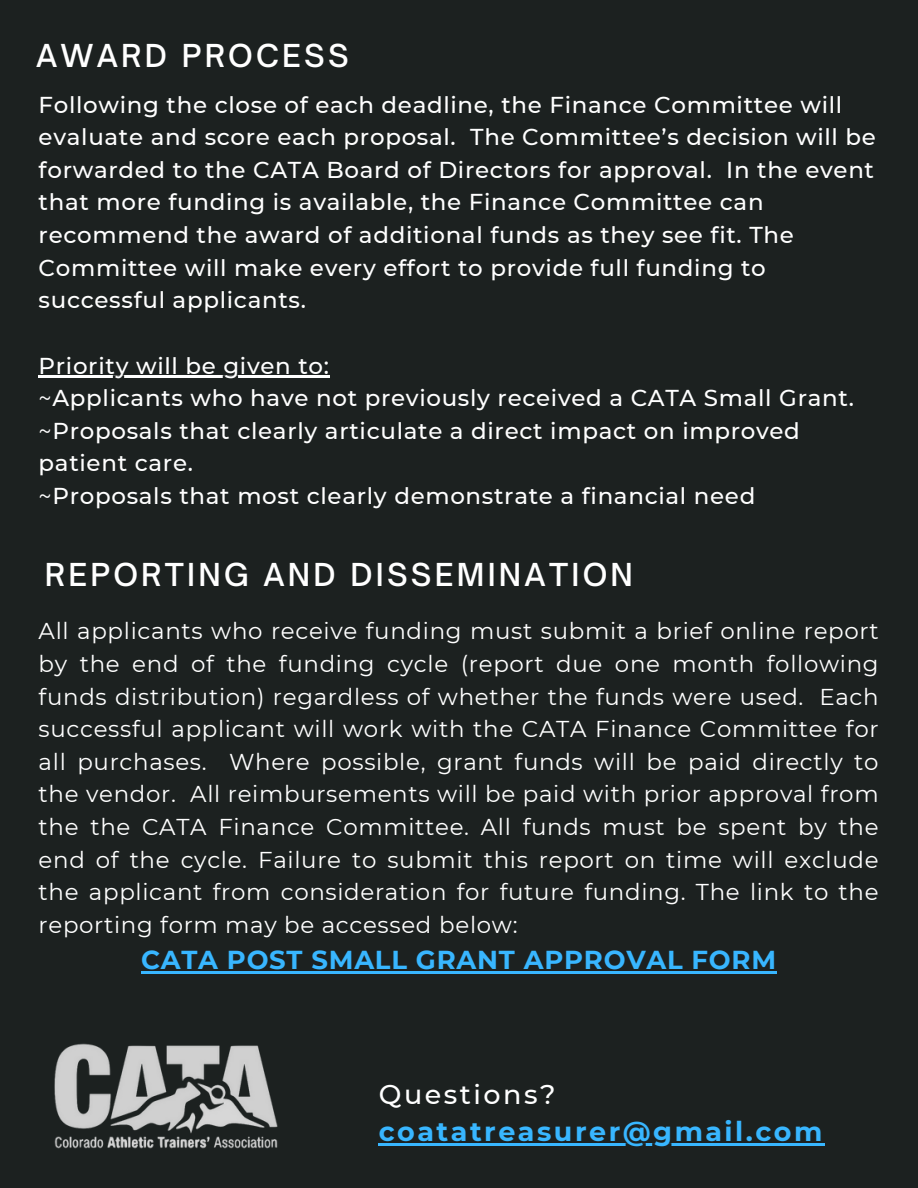
<style>
.page{position:relative;width:918px;height:1188px;background:#1c2120}
.page>*{position:absolute;margin:0;border:0;box-sizing:border-box;transform-origin:0 0}
.t1{font:500 30.3px "Open Sauce One";letter-spacing:.105em;color:#fff}
.t2{font:700 27px "Montserrat";letter-spacing:.095em;color:#38b6ff}
.t3{font:500 27px "Montserrat";letter-spacing:.095em;color:#fff}
.t4{font:700 25.95px "Montserrat";letter-spacing:.03em;color:#38b6ff}
.t5{font:22.95px/32.7px "Montserrat";letter-spacing:.03em;color:#fff;text-align:justify}
.t6{font:500 22.95px/32.7px "Montserrat";letter-spacing:.03em;color:#fff}
.s1{font-weight:400}
</style>
<div class="page">
<hr style="left:39px;top:376px;width:291px;height:2px;background:#fff">
<hr style="left:141px;top:971px;width:636px;height:2px;background:#38b6ff">
<img style="left:54px;top:973px;width:278px;height:176px">
<hr style="left:379px;top:1144px;width:446px;height:2px;background:#38b6ff">
<p class="t1" style="left:36px;top:37px;width:314px">AWARD PROCESS</p>
<h1 class="t6" style="left:39px;top:88px;width:839px">Following the close of each deadline, the Finance Committee will evaluate and score each proposal. The Committee’s decision will be forwarded to the CATA Board of Directors for approval. In the event that more funding is available, the Finance Committee can recommend the award of additional funds as they see fit. The Committee will make every effort to provide full funding to successful applicants.</h1>
<h3 class="t6" style="left:39px;top:349px;width:292px">Priority will be given to:</h3>
<p class="t6" style="left:39px;top:382px;width:817px"><span class="s1">~</span>Applicants who have not previously received a CATA Small Grant.</p>
<p class="t6" style="left:39px;top:414px;width:763px"><span class="s1">~</span>Proposals that clearly articulate a direct impact on improved patient care.</p>
<p class="t6" style="left:39px;top:479px;width:718px"><span class="s1">~</span>Proposals that most clearly demonstrate a financial need</p>
<h1 class="t1" style="left:45px;top:556px;width:590px">REPORTING AND DISSEMINATION</h1>
<p class="t5" style="left:39px;top:615px;width:842px">All applicants who receive funding must submit a brief online report by the end of the funding cycle (report due one month following funds distribution) regardless of whether the funds were used. Each successful applicant will work with the CATA Finance Committee for all purchases. Where possible, grant funds will be paid directly to the vendor. All reimbursements will be paid with prior approval from the the CATA Finance Committee. All funds must be spent by the end of the cycle. Failure to submit this report on time will exclude the applicant from consideration for future funding. The link to the reporting form may be accessed below:</p>
<p class="t4" style="left:141px;top:944px;width:637px">CATA POST SMALL GRANT APPROVAL FORM</p>
<h2 class="t3" style="left:379px;top:1078px;width:178px">Questions?</h2>
<p class="t2" style="left:379px;top:1115px;width:445px">coatatreasurer@gmail.com</p>
</div>
